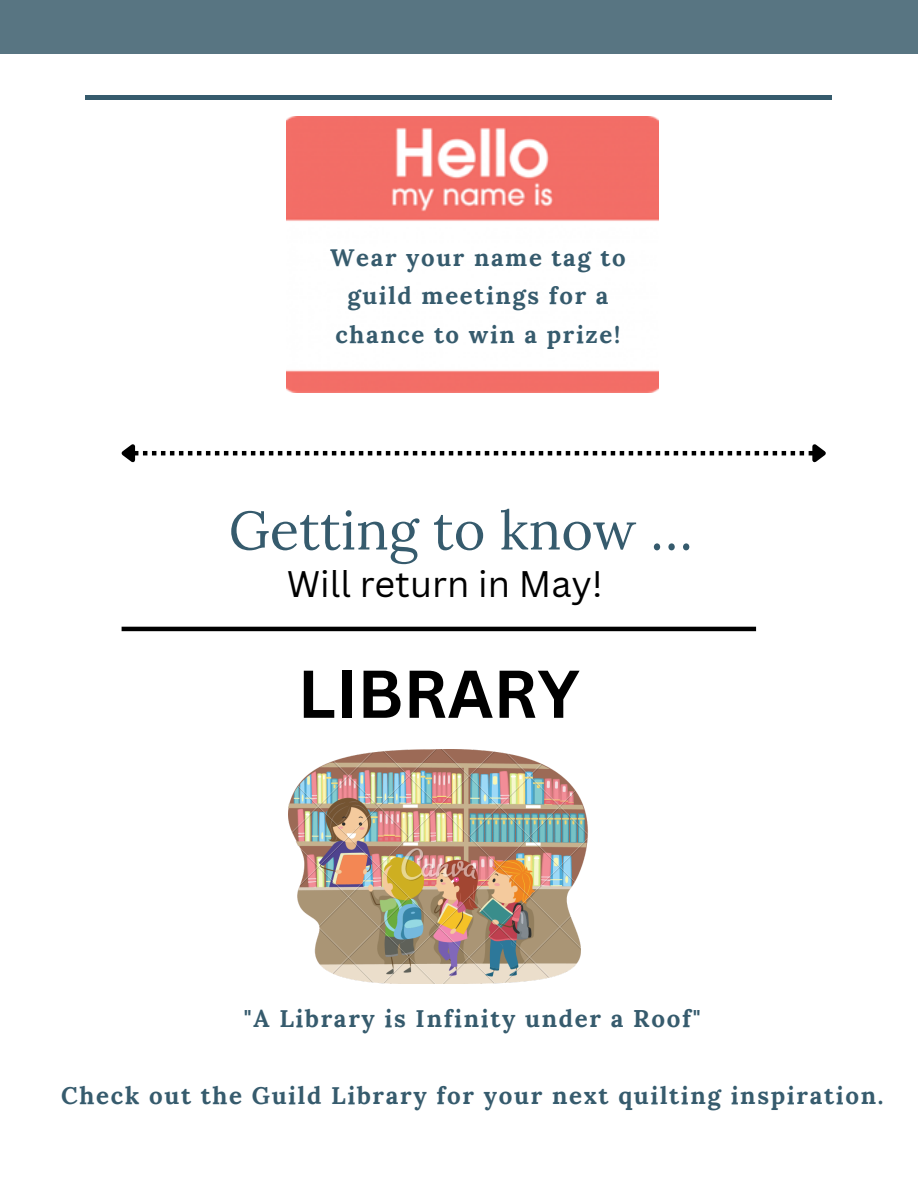
<style>
.page{position:relative;width:918px;height:1188px;background:#fff}
.page>*{position:absolute;margin:0;border:0;box-sizing:border-box;transform-origin:0 0}
.t1{font:700 66px "Canva Sans";color:#000}
.t2{font:54px "Lora";color:#365b6d}
.t3{font:36px "Canva Sans";color:#000}
.t4{font:700 24.15px "Lora";letter-spacing:.07em;color:#365b6d}
.t5{font:700 24px/38.2px "Lora";letter-spacing:.07em;color:#365b6d;text-align:center}
</style>
<div class="page">
<div style="left:0;top:0;width:918px;height:54px;background:#587582"></div>
<hr style="left:85px;top:96px;width:747px;height:3px;background:#365b6d">
<img style="left:286px;top:116px;width:373px;height:277px">
<svg style="left:121px;top:444px;width:705px;height:19px"></svg>
<hr style="left:122px;top:627px;width:634px;height:4px;background:#000">
<img style="left:288px;top:749px;width:300px;height:234px">
<p class="t5" style="left:330px;top:238px;width:297px">Wear your name tag to guild meetings for a chance to win a prize!</p>
<h2 class="t2" style="left:229px;top:495px;width:466px">Getting to know …</h2>
<h3 class="t3" style="left:287px;top:558px;width:318px">Will return in May!</h3>
<h1 class="t1" style="left:298px;top:647px;width:284px">LIBRARY</h1>
<p class="t4" style="left:244px;top:1003px;width:458px">"A Library is Infinity under a Roof"</p>
<p class="t4" style="left:61px;top:1079px;width:824px">Check out the Guild Library for your next quilting inspiration.</p>
</div>
